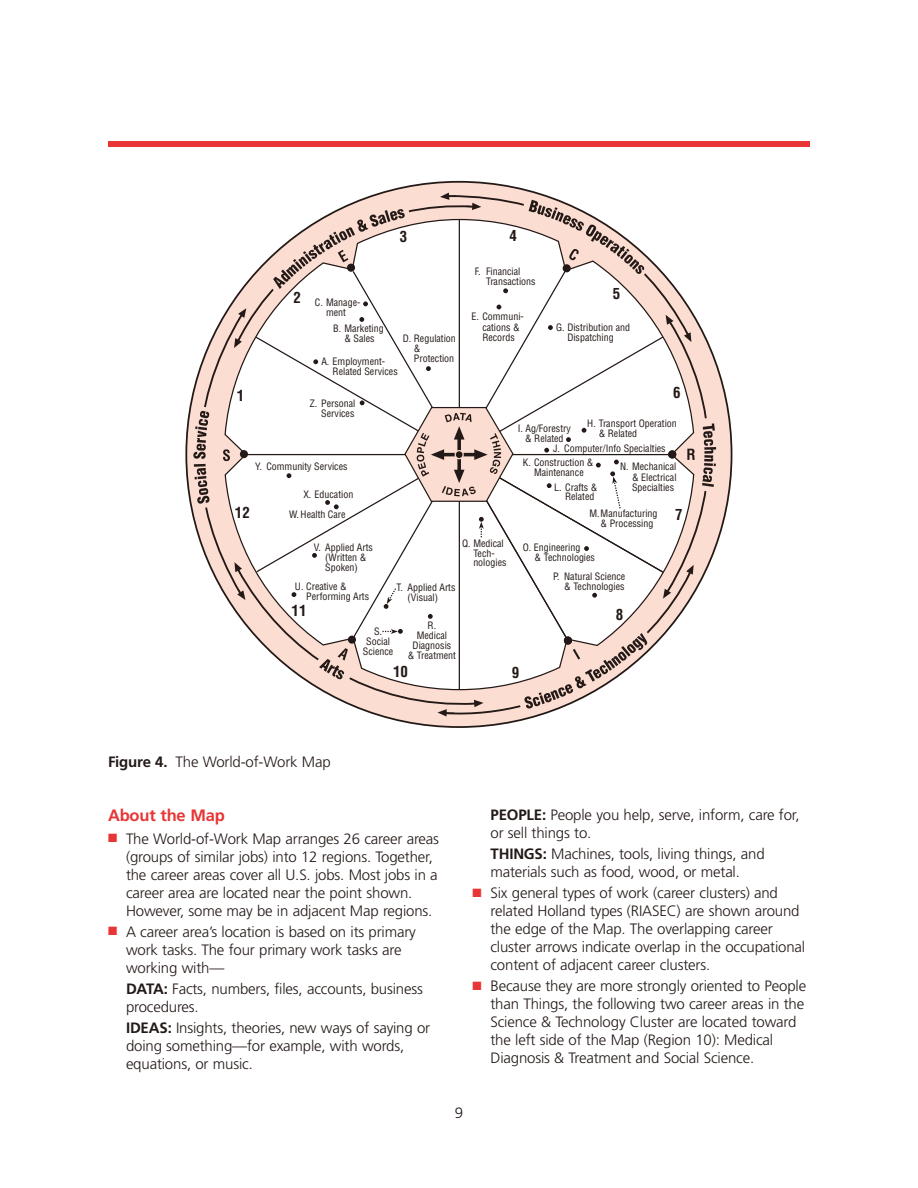
<style>
.page{position:relative;width:918px;height:1188px;background:#fff}
.page>*{position:absolute;margin:0;border:0;box-sizing:border-box;transform-origin:0 0}
.t1{font:700 16.5px "Frutiger";letter-spacing:-.01em;color:#e83535}
.t2{font:300 15px/18px "Frutiger";letter-spacing:-.01em;color:#231916}
.t3{font:700 condensed 15px "Helvetica";color:#231916}
.t4{font:condensed 9.9px/9.9px "Helvetica";color:#231916}
.s1{font-weight:700}
.s2{color:#e83535}
</style>
<div class="page">
<div style="left:108px;top:141px;width:702px;height:6px;background:#e83535"></div>
<svg style="left:444px;top:320px;width:280px;height:399px"></svg>
<svg style="left:185px;top:194px;width:375px;height:399px"></svg>
<svg style="left:440px;top:193px;width:16px;height:7px"></svg>
<svg style="left:466px;top:203px;width:15px;height:7px"></svg>
<svg style="left:189px;top:406px;width:23px;height:103px;background:#c6ada4"></svg>
<svg style="left:701px;top:418px;width:15px;height:74px"></svg>
<svg style="left:223px;top:218px;width:472px;height:473px"></svg>
<svg style="left:244px;top:218px;width:429px;height:182px"></svg>
<svg style="left:687px;top:449px;width:8px;height:11px"></svg>
<svg style="left:268px;top:207px;width:142px;height:87px"></svg>
<svg style="left:523px;top:200px;width:124px;height:77px"></svg>
<svg style="left:363px;top:301px;width:5px;height:5px"></svg>
<svg style="left:313px;top:359px;width:5px;height:5px"></svg>
<svg style="left:359px;top:317px;width:5px;height:5px"></svg>
<svg style="left:426px;top:366px;width:5px;height:5px"></svg>
<svg style="left:503px;top:288px;width:5px;height:5px"></svg>
<svg style="left:497px;top:305px;width:4px;height:4px"></svg>
<svg style="left:548px;top:325px;width:5px;height:5px"></svg>
<div style="left:668px;top:450px;width:8px;height:8px;background:#231916;border-radius:50%"></div>
<svg style="left:223px;top:400px;width:450px;height:316px"></svg>
<p class="t3" style="left:400px;top:231px;width:9px">3</p>
<p class="t3" style="left:510px;top:230px;width:9px">4</p>
<p class="t3" style="left:237px;top:390px;width:9px">1</p>
<p class="t3" style="left:293px;top:292px;width:9px">2</p>
<p class="t4" style="left:315px;top:298px;width:47px;text-align:center">C. Manage&shy;ment</p>
<p class="t4" style="left:333px;top:324px;width:52px;text-align:center">B. Marketing &amp; Sales</p>
<p class="t4" style="left:414px;top:335px;width:44px;text-indent:-11px">D. Regulation &amp;<br>Protection</p>
<p class="t4" style="left:333px;top:357px;width:67px;text-indent:-11px">A. Employment-<br>Related Services</p>
<p class="t4" style="left:310px;top:399px;width:47px;text-align:right">Z. Personal<br>Services</p>
<p class="t4" style="left:255px;top:462px;width:94px">Y. Community Services</p>
<p class="t4" style="left:303px;top:490px;width:51px">X. Education</p>
<p class="t3" style="left:235px;top:507px;width:16px">12</p>
<p class="t4" style="left:289px;top:510px;width:58px">W. Health Care</p>
<p class="t4" style="left:486px;top:267px;width:51px;text-indent:-11px">F. Financial<br>Transactions</p>
<p class="t4" style="left:482px;top:312px;width:43px;line-height:10.6px;text-indent:-11px">E. Communi&shy;cations &amp;<br>Records</p>
<p class="t3" style="left:613px;top:288px;width:9px">5</p>
<p class="t4" style="left:556px;top:323px;width:75px;text-align:center">G. Distribution and<br>Dispatching</p>
<p class="t3" style="left:673px;top:387px;width:9px">6</p>
<p class="t4" style="left:599px;top:419px;width:80px;text-indent:-12px">H. Transport Operation &amp; Related</p>
<p class="t4" style="left:518px;top:424px;width:55px;text-align:center">I. Ag/Forestry &amp; Related</p>
<p class="t4" style="left:523px;top:458px;width:72px;text-align:center">K. Construction &amp;<br>Maintenance</p>
<p class="t4" style="left:565px;top:483px;width:34px;text-indent:-11px">L. Crafts &amp;<br>Related</p>
<p class="t4" style="left:601px;top:509px;width:58px;text-indent:-11px">M.Manufacturing &amp; Processing</p>
<p class="t4" style="left:553px;top:444px;width:114px">J. Computer/Info Specialties</p>
<p class="t4" style="left:632px;top:462px;width:46px;line-height:10.6px;text-align:justify;text-indent:-12px">N. Mechanical &amp; Electrical Specialties</p>
<p class="t3" style="left:675px;top:509px;width:9px">7</p>
<p class="t4" style="left:314px;top:543px;width:61px;text-align:center">V. Applied Arts (Written &amp;<br>Spoken)</p>
<p class="t4" style="left:306px;top:582px;width:64px;text-indent:-11px">U. Creative &amp;<br>Performing Arts</p>
<p class="t3" style="left:292px;top:605px;width:16px">11</p>
<p class="t4" style="left:473px;top:539px;width:35px;text-indent:-11px">Q. Medical<br>Tech&shy;nologies</p>
<p class="t4" style="left:408px;top:584px;width:49px;text-indent:-11px">T. Applied Arts (Visual)</p>
<p class="t4" style="left:363px;top:628px;width:32px;text-align:center">S.<br>Social<br>Science</p>
<p class="t4" style="left:408px;top:621px;width:50px;text-align:center">R.<br>Medical<br>Diagnosis<br>&amp; Treatment</p>
<p class="t4" style="left:535px;top:543px;width:62px;text-indent:-12px">O. Engineering<br>&amp; Technologies</p>
<p class="t4" style="left:553px;top:572px;width:74px;text-align:right">P. Natural Science &amp; Technologies</p>
<p class="t3" style="left:616px;top:609px;width:9px">8</p>
<p class="t3" style="left:393px;top:666px;width:16px">10</p>
<p class="t3" style="left:512px;top:667px;width:9px">9</p>
<p class="t2" style="left:108px;top:754px;width:224px"><span class="s1">Figure 4.</span> The World-of-Work Map</p>
<p class="t1" style="left:108px;top:809px;width:118px">About the Map</p>
<p class="t2" style="left:126px;top:831px;width:315px;text-indent:-18px"><span class="s2">■</span> The World-of-Work Map arranges 26 career areas (groups of similar jobs) into 12 regions. Together, the career areas cover all U.S. jobs. Most jobs in a career area are located near the point shown.<br>However, some may be in adjacent Map regions.</p>
<p class="t2" style="left:126px;top:924px;width:291px;text-indent:-18px"><span class="s2">■</span> A career area’s location is based on its primary work tasks. The four primary work tasks are working with—</p>
<p class="t2" style="left:126px;top:981px;width:299px"><span class="s1">DATA:</span> Facts, numbers, files, accounts, business procedures.</p>
<p class="t2" style="left:126px;top:1020px;width:306px"><span class="s1">IDEAS:</span> Insights, theories, new ways of saying or doing something—for example, with words, equations, or music.</p>
<p class="t2" style="left:490px;top:807px;width:311px"><span class="s1">PEOPLE:</span> People you help, serve, inform, care for, or sell things to.</p>
<p class="t2" style="left:490px;top:846px;width:276px"><span class="s1">THINGS:</span> Machines, tools, living things, and materials such as food, wood, or metal.</p>
<p class="t2" style="left:490px;top:885px;width:316px;text-indent:-18px"><span class="s2">■</span> Six general types of work (career clusters) and related Holland types (RIASEC) are shown around the edge of the Map. The overlapping career cluster arrows indicate overlap in the occupational content of adjacent career clusters.</p>
<p class="t2" style="left:490px;top:978px;width:317px;text-indent:-18px"><span class="s2">■</span> Because they are more strongly oriented to People than Things, the following two career areas in the Science &amp; Technology Cluster are located toward the left side of the Map (Region 10): Medical Diagnosis &amp; Treatment and Social Science.</p>
<p class="t2" style="left:455px;top:1105px;width:10px">9</p>
</div>
